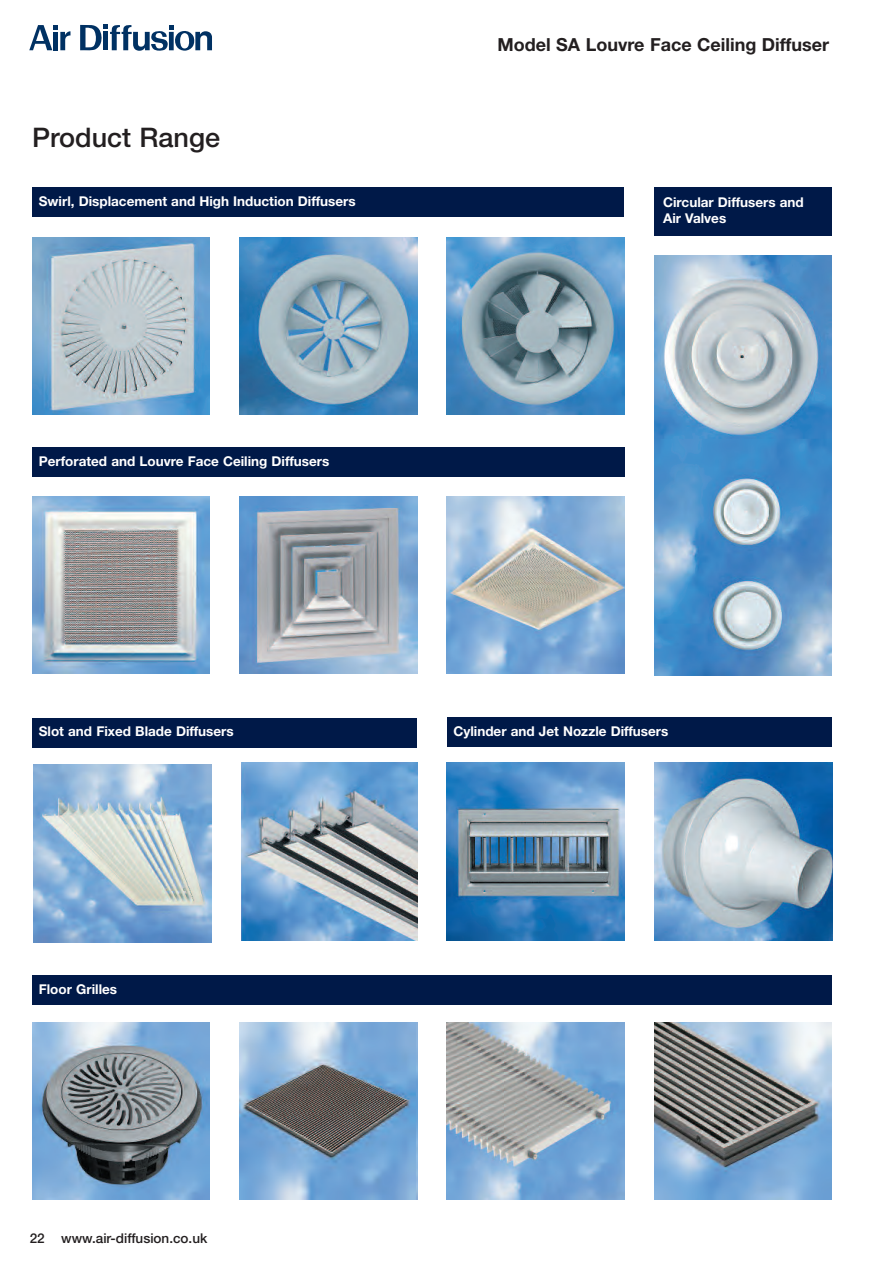
<style>
.page{position:relative;width:893px;height:1263px;background:#fff}
.page>*{position:absolute;margin:0;border:0;box-sizing:border-box;transform-origin:0 0}
.t1{font:500 27px "Helvetica Neue";color:#231f20}
.t2{font:700 18px "Helvetica Neue";color:#231f20}
.t3{font:700 13.5px/16.2px "Helvetica Neue";color:#fff}
.t4{font:500 13.5px "Helvetica Neue";color:#231f20}
</style>
<div class="page">
<div style="left:32px;top:718px;width:385px;height:29px;background:#001948"></div>
<div style="left:32px;top:975px;width:800px;height:30px;background:#001948"></div>
<div style="left:447px;top:718px;width:385px;height:29px;background:#001948"></div>
<img style="left:447px;top:762px;width:177px;height:178px">
<img style="left:34px;top:764px;width:177px;height:178px">
<img style="left:242px;top:762px;width:175px;height:178px">
<div style="left:32px;top:187px;width:592px;height:30px;background:#001948"></div>
<div style="left:32px;top:447px;width:592px;height:30px;background:#001948"></div>
<div style="left:654px;top:187px;width:178px;height:48px;background:#001948"></div>
<img style="left:32px;top:237px;width:178px;height:178px">
<img style="left:239px;top:237px;width:178px;height:178px">
<img style="left:447px;top:237px;width:177px;height:178px">
<img style="left:655px;top:762px;width:177px;height:178px">
<img style="left:654px;top:255px;width:178px;height:421px">
<img style="left:32px;top:496px;width:178px;height:178px">
<img style="left:239px;top:496px;width:178px;height:178px">
<img style="left:447px;top:496px;width:177px;height:178px">
<img style="left:239px;top:1022px;width:178px;height:178px">
<img style="left:32px;top:1022px;width:178px;height:178px">
<img style="left:447px;top:1022px;width:177px;height:178px">
<img style="left:654px;top:1022px;width:178px;height:178px">
<svg style="left:29px;top:25px;width:42px;height:25px"></svg>
<svg style="left:80px;top:24px;width:132px;height:27px"></svg>
<h1 class="t1" style="left:32px;top:128px;width:189px">Product Range</h1>
<p class="t3" style="left:39px;top:194px;width:318px">Swirl, Displacement and High Induction Diffusers</p>
<p class="t3" style="left:39px;top:454px;width:292px">Perforated and Louvre Face Ceiling Diffusers</p>
<h2 class="t2" style="left:497px;top:38px;width:333px">Model SA Louvre Face Ceiling Diffuser</h2>
<p class="t3" style="left:663px;top:195px;width:142px">Circular Diffusers and<br>Air Valves</p>
<p class="t3" style="left:39px;top:724px;width:196px">Slot and Fixed Blade Diffusers</p>
<p class="t3" style="left:39px;top:982px;width:80px">Floor Grilles</p>
<p class="t4" style="left:30px;top:1233px;width:179px">22 www.air-diffusion.co.uk</p>
<p class="t3" style="left:453px;top:724px;width:217px">Cylinder and Jet Nozzle Diffusers</p>
</div>
